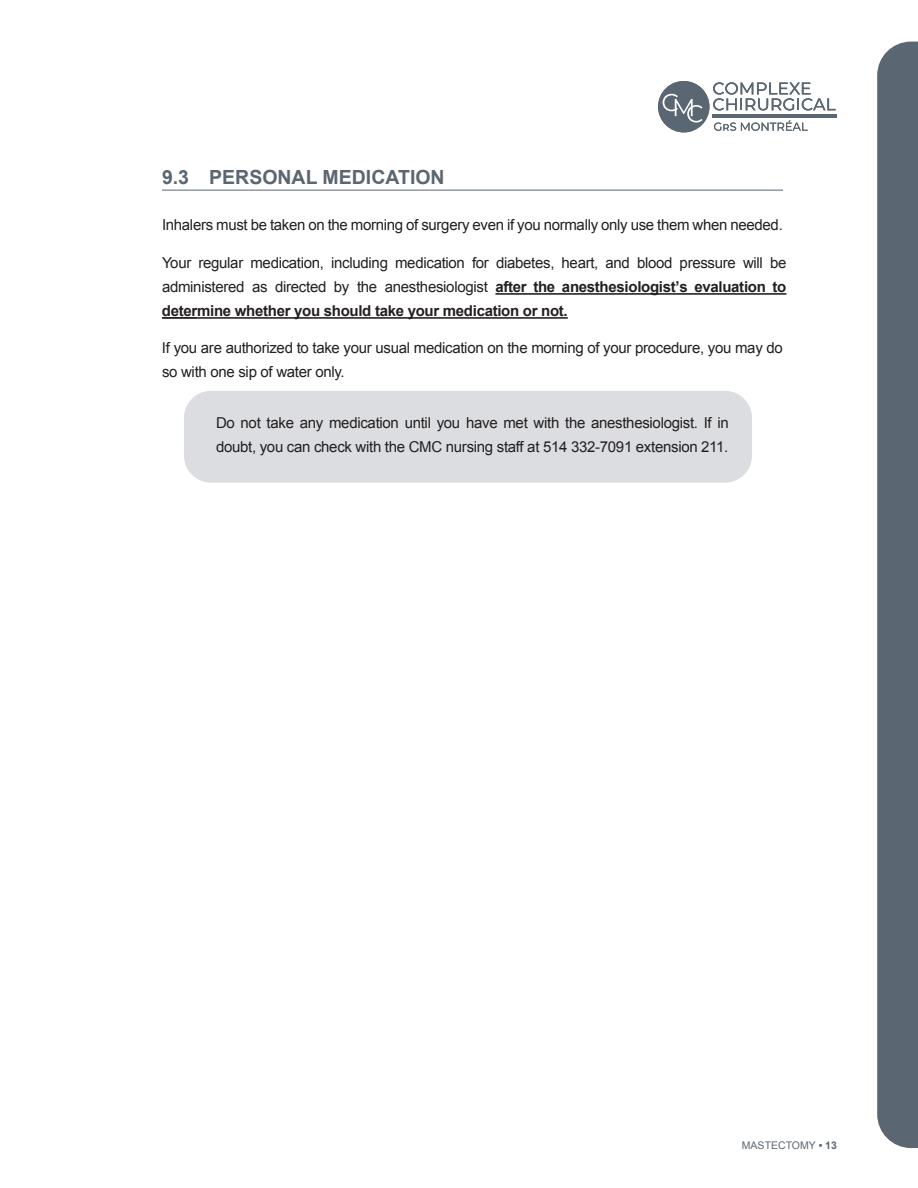
<style>
.page{position:relative;width:918px;height:1188px;background:#fff}
.page>*{position:absolute;margin:0;border:0;box-sizing:border-box;transform-origin:0 0}
.t1{font:700 19.5px "Arial";color:#5a6671}
.t2{font:15px/24px "Arial";letter-spacing:-.02em;color:#231f20}
.t3{font:10.5px "Arial";color:#5a6671}
.s1{font-weight:700}
</style>
<div class="page">
<div style="left:877px;top:42px;width:41px;height:1106px;background:#5a6671"></div>
<div style="left:184px;top:391px;width:568px;height:92px;background:#dcdde0;border-radius:27px"></div>
<hr style="left:162px;top:190px;width:621px;height:1px;background:#5a6671">
<hr style="left:197px;top:317px;width:371px;height:2px;background:#231f20">
<hr style="left:162px;top:318px;width:35px;height:1px;background:#231f20">
<hr style="left:495px;top:293px;width:291px;height:2px;background:#231f20">
<div style="left:658px;top:81px;width:51px;height:51px;background:#5a6671;border-radius:50%"></div>
<svg style="left:663px;top:94px;width:40px;height:29px"></svg>
<svg style="left:714px;top:120px;width:94px;height:11px"></svg>
<hr style="left:712px;top:115px;width:125px;height:3px;background:#5a6671">
<svg style="left:713px;top:82px;width:123px;height:29px"></svg>
<h1 class="t1" style="left:162px;top:166px;width:284px">9.3 PERSONAL MEDICATION</h1>
<p class="t2" style="left:162px;top:213px;width:622px">Inhalers must be taken on the morning of surgery even if you normally only use them when needed .</p>
<p class="t2" style="left:162px;top:250px;width:626px;text-align:justify">Your regular medication, including medication for diabetes, heart, and blood pressure will be administered as directed by the anesthesiologist <span class="s1">after the anesthesiologist’s evaluation to determine whether you should take your medication or not.</span></p>
<p class="t2" style="left:162px;top:336px;width:622px">If you are authorized to take your usual medication on the morning of your procedure, you may do so with one sip of water only .</p>
<p class="t2" style="left:216px;top:411px;width:514px">Do not take any medication until you have met with the anesthesiologist . If in doubt, you can check with the CMC nursing staff at 514 332-7091 extension 211.</p>
<p class="t3" style="left:742px;top:1140px;width:97px">MASTECTOMY <span class="s1">• 13</span></p>
</div>
